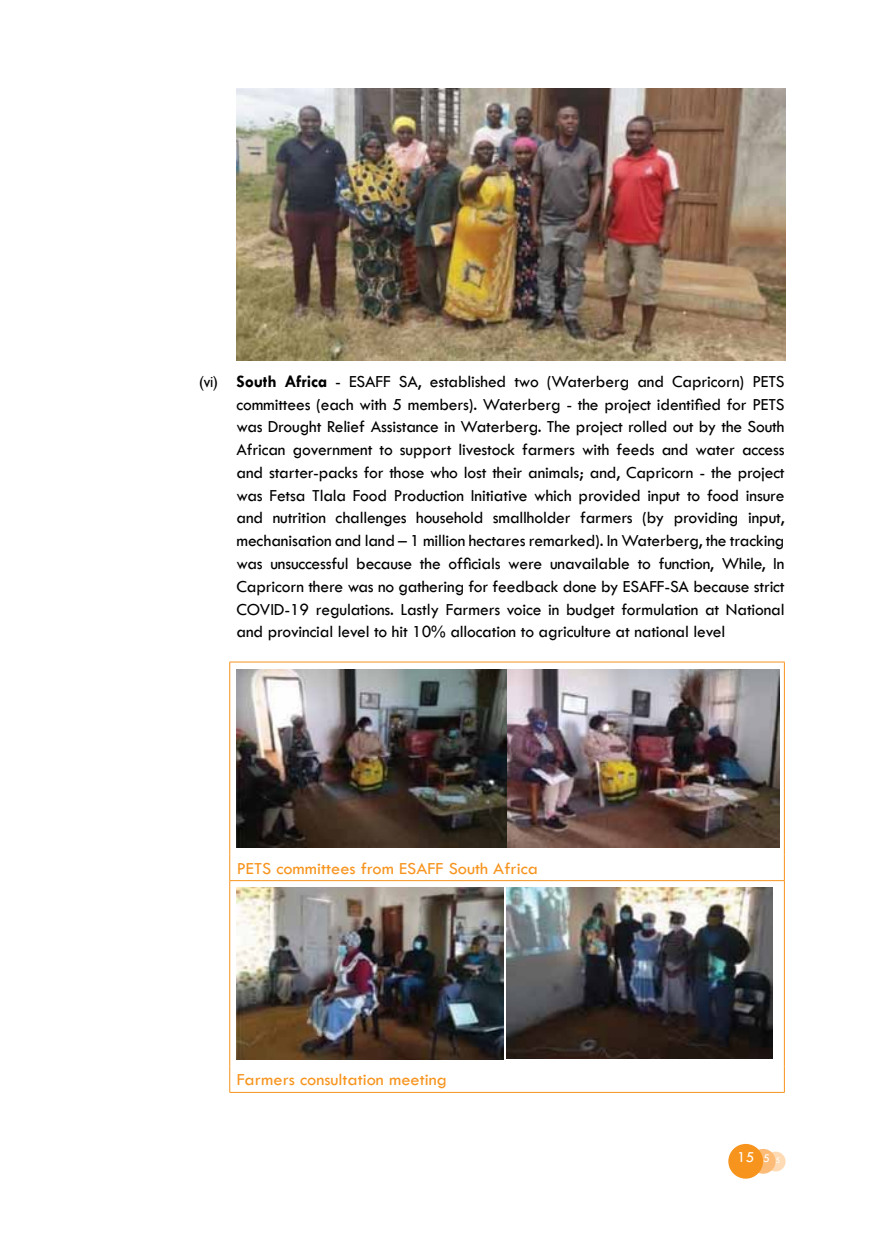
<style>
.page{position:relative;width:874px;height:1241px;background:#fff}
.page>*{position:absolute;margin:0;border:0;box-sizing:border-box;transform-origin:0 0}
.t1{font:17.5px/22.8px "Tw Cen";letter-spacing:-.01em;color:#000;text-align:justify}
.t2{font:17.5px "Tw Cen";color:#f7941e;scale:1.05 1}
.t3{font:15.75px "Tw Cen";color:#fff}
.s1{font-family:"Gill Sans";font-size:15.75px}
.s2{font-weight:700}
.s3{font-size:12.25px}
</style>
<div class="page">
<div style="left:765px;top:1151px;width:20px;height:20px;background:#fedbb4;border-radius:50%"></div>
<div style="left:750px;top:1148px;width:25px;height:25px;background:#fcbb76;border-radius:50%"></div>
<div style="left:728px;top:1143px;width:34px;height:35px;background:#f7941e;border-radius:50%"></div>
<img style="left:236px;top:88px;width:549px;height:272px">
<hr style="left:229px;top:661px;width:555px;height:1px;background:#f7941e">
<hr style="left:229px;top:662px;width:1px;height:192px;background:#f7941e">
<hr style="left:783px;top:662px;width:1px;height:192px;background:#f7941e">
<svg style="left:229px;top:854px;width:1px;height:26px"></svg>
<svg style="left:783px;top:854px;width:1px;height:26px"></svg>
<hr style="left:229px;top:880px;width:555px;height:1px;background:#f7941e">
<hr style="left:229px;top:880px;width:1px;height:186px;background:#f7941e">
<hr style="left:783px;top:880px;width:1px;height:186px;background:#f7941e">
<svg style="left:229px;top:1066px;width:1px;height:25px"></svg>
<svg style="left:783px;top:1066px;width:1px;height:25px"></svg>
<hr style="left:229px;top:1091px;width:555px;height:1px;background:#f7941e">
<img style="left:237px;top:669px;width:542px;height:178px">
<img style="left:237px;top:887px;width:266px;height:172px">
<img style="left:506px;top:887px;width:265px;height:171px">
<p class="t1" style="left:236px;top:370px;width:549px;text-indent:-37px"><span class="s1">(vi)</span> <span class="s2">South Africa</span> - ESAFF SA, established two (Waterberg and Capricorn) PETS committees (each with 5 members). Waterberg - the project identified for PETS was Drought Relief Assistance in Waterberg. The project rolled out by the South African government to support livestock farmers with feeds and water access and starter-packs for those who lost their animals; and, Capricorn - the project was Fetsa Tlala Food Production Initiative which provided input to food insure and nutrition challenges household smallholder farmers (by providing input, mechanisation and land – 1 million hectares remarked). In Waterberg, the tracking was unsuccessful because the officials were unavailable to function, While, In Capricorn there was no gathering for feedback done by ESAFF-SA because strict COVID-19 regulations. Lastly Farmers voice in budget formulation at National and provincial level to hit 10% allocation to agriculture at national level</p>
<p class="t2" style="left:237px;top:857px;width:288px">PETS committees from ESAFF South Africa</p>
<p class="t2" style="left:237px;top:1069px;width:202px">Farmers consultation meeting</p>
<p class="t3" style="left:736px;top:1146px;width:45px">15 <span class="s3">15</span><sub>15</sub></p>
</div>
